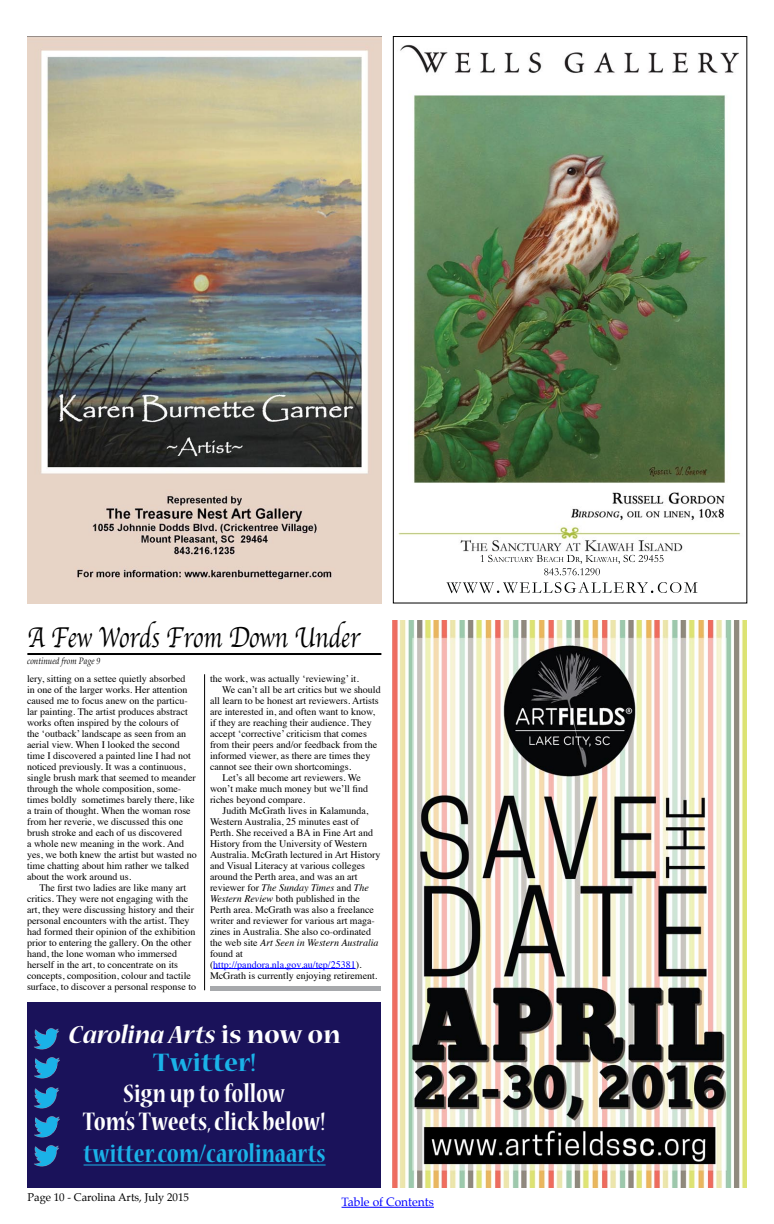
<style>
.page{position:relative;width:774px;height:1224px;background:#fff}
.page>*{position:absolute;margin:0;border:0;box-sizing:border-box;transform-origin:0 0}
.t1{font:30px "Apple Chancery";color:#000;scale:.8 1}
.t2{font:700 condensed 28px/28px "Nueva Std";color:#fff;text-align:center}
.t3{font:italic 700 28px/28px "Nueva Std";color:#fff;text-align:center}
.t4{font:700 condensed 28px "Nueva Std";color:#1ab2e8}
.t5{font:12px "Palatino";color:#00f}
.t6{font:11px "Palatino";color:#000}
.t7{font:10px/11px "Times";color:#000}
.t8{font:italic 10px "Times";color:#000}
.t9{font:10px "Times";color:#00f}
.t10{font:italic 9px "Palatino";color:#000;scale:.9 1}
.s1{font-style:normal}
.s2{font-style:italic}
.s3{color:#000}
.s4{font-style:normal;color:#1ab2e8}
</style>
<div class="page">
<img style="left:393px;top:44px;width:354px;height:560px">
<hr style="left:342px;top:1207px;width:92px;height:1px;background:#00f">
<hr style="left:213px;top:968px;width:143px;height:1px;background:#00f">
<hr style="left:27px;top:653px;width:354px;height:2px;background:#000">
<hr style="left:204px;top:674px;width:1px;height:316px;background:#000">
<hr style="left:210px;top:986px;width:171px;height:4px;background:#a7a9ac">
<div style="left:27px;top:1002px;width:354px;height:186px;background:#1a125a"></div>
<img style="left:34px;top:1028px;width:25px;height:22px">
<img style="left:34px;top:1057px;width:26px;height:22px">
<img style="left:34px;top:1087px;width:25px;height:22px">
<img style="left:34px;top:1116px;width:26px;height:22px">
<img style="left:34px;top:1145px;width:25px;height:22px">
<hr style="left:84px;top:1165px;width:242px;height:1px;background:#1ab2e8">
<img style="left:27px;top:36px;width:354px;height:567px">
<img style="left:393px;top:620px;width:353px;height:568px">
<h1 class="t1" style="left:27px;top:613px;width:417px">A Few Words From Down Under</h1>
<p class="t10" style="left:27px;top:654px;width:83px">continued from Page 9</p>
<p class="t7" style="left:27px;top:672px;width:171px">lery, sitting on a settee quietly absorbed<br>in one of the larger works. Her attention caused me to focus anew on the particu&shy;lar painting. The artist produces abstract works often inspired by the colours of<br>the ‘outback’ landscape as seen from an aerial view. When I looked the second time I discovered a painted line I had not noticed previously. It was a continuous, single brush mark that seemed to meander through the whole composition, some&shy;times boldly sometimes barely there, like a train of thought. When the woman rose from her reverie, we discussed this one brush stroke and each of us discovered<br>a whole new meaning in the work. And yes, we both knew the artist but wasted no time chatting about him rather we talked about the work around us.</p>
<p class="t7" style="left:27px;top:881px;width:171px;text-indent:12px">The first two ladies are like many art critics. They were not engaging with the art, they were discussing history and their personal encounters with the artist. They had formed their opinion of the exhibition prior to entering the gallery. On the other hand, the lone woman who immersed herself in the art, to concentrate on its concepts, composition, colour and tactile surface, to discover a personal response to</p>
<p class="t7" style="left:210px;top:672px;width:150px">the work, was actually ‘reviewing’ it.</p>
<p class="t7" style="left:222px;top:683px;width:160px">We can’t all be art critics but we should</p>
<p class="t7" style="left:210px;top:694px;width:170px">all learn to be honest art reviewers. Artists</p>
<p class="t7" style="left:210px;top:705px;width:167px">are interested in, and often want to know,</p>
<p class="t7" style="left:210px;top:716px;width:163px">if they are reaching their audience. They</p>
<p class="t7" style="left:210px;top:727px;width:158px">accept ‘corrective’ criticism that comes</p>
<p class="t7" style="left:210px;top:738px;width:169px">from their peers and/or feedback from the</p>
<p class="t7" style="left:210px;top:749px;width:162px">informed viewer, as there are times they</p>
<p class="t7" style="left:210px;top:760px;width:143px">cannot see their own shortcomings.</p>
<p class="t7" style="left:222px;top:771px;width:140px">Let’s all become art reviewers. We</p>
<p class="t7" style="left:210px;top:782px;width:160px">won’t make much money but we’ll find</p>
<p class="t7" style="left:210px;top:793px;width:97px">riches beyond compare.</p>
<p class="t7" style="left:222px;top:804px;width:147px">Judith McGrath lives in Kalamunda,</p>
<p class="t7" style="left:210px;top:815px;width:151px">Western Australia, 25 minutes east of</p>
<p class="t7" style="left:210px;top:826px;width:165px">Perth. She received a BA in Fine Art and</p>
<p class="t7" style="left:210px;top:837px;width:159px">History from the University of Western</p>
<p class="t7" style="left:210px;top:848px;width:172px">Australia. McGrath lectured in Art History</p>
<p class="t7" style="left:210px;top:859px;width:157px">and Visual Literacy at various colleges</p>
<p class="t7" style="left:210px;top:870px;width:149px">around the Perth area, and was an art</p>
<p class="t8" style="left:210px;top:879px;width:160px"><span class="s1">reviewer for</span> The Sunday Times <span class="s1">and</span> The</p>
<p class="t7" style="left:210px;top:892px;width:151px"><span class="s2">Western Review</span> both published in the</p>
<p class="t7" style="left:210px;top:903px;width:166px">Perth area. McGrath was also a freelance</p>
<p class="t7" style="left:210px;top:914px;width:166px">writer and reviewer for various art maga-</p>
<p class="t7" style="left:210px;top:925px;width:163px">zines in Australia. She also co-ordinated</p>
<p class="t8" style="left:210px;top:934px;width:170px"><span class="s1">the web site</span> Art Seen in Western Australia</p>
<p class="t7" style="left:210px;top:947px;width:35px">found at</p>
<p class="t9" style="left:210px;top:955px;width:153px"><span class="s3">(</span>http://pandora.nla.gov.au/tep/25381<span class="s3">).</span></p>
<p class="t7" style="left:210px;top:969px;width:169px">McGrath is currently enjoying retirement.</p>
<h2 class="t3" style="left:69px;top:1022px;width:273px">Carolina Arts <span class="s1">is now on<br></span><span class="s4">Twitter!</span></h2>
<h2 class="t2" style="left:83px;top:1081px;width:244px">Sign up to follow<br>Tom’s Tweets, click below!</h2>
<h2 class="t4" style="left:84px;top:1141px;width:244px">twitter.com/carolinaarts</h2>
<p class="t6" style="left:28px;top:1188px;width:163px">Page 10 - Carolina Arts, July 2015</p>
<p class="t5" style="left:342px;top:1192px;width:94px">Table of Contents</p>
</div>
